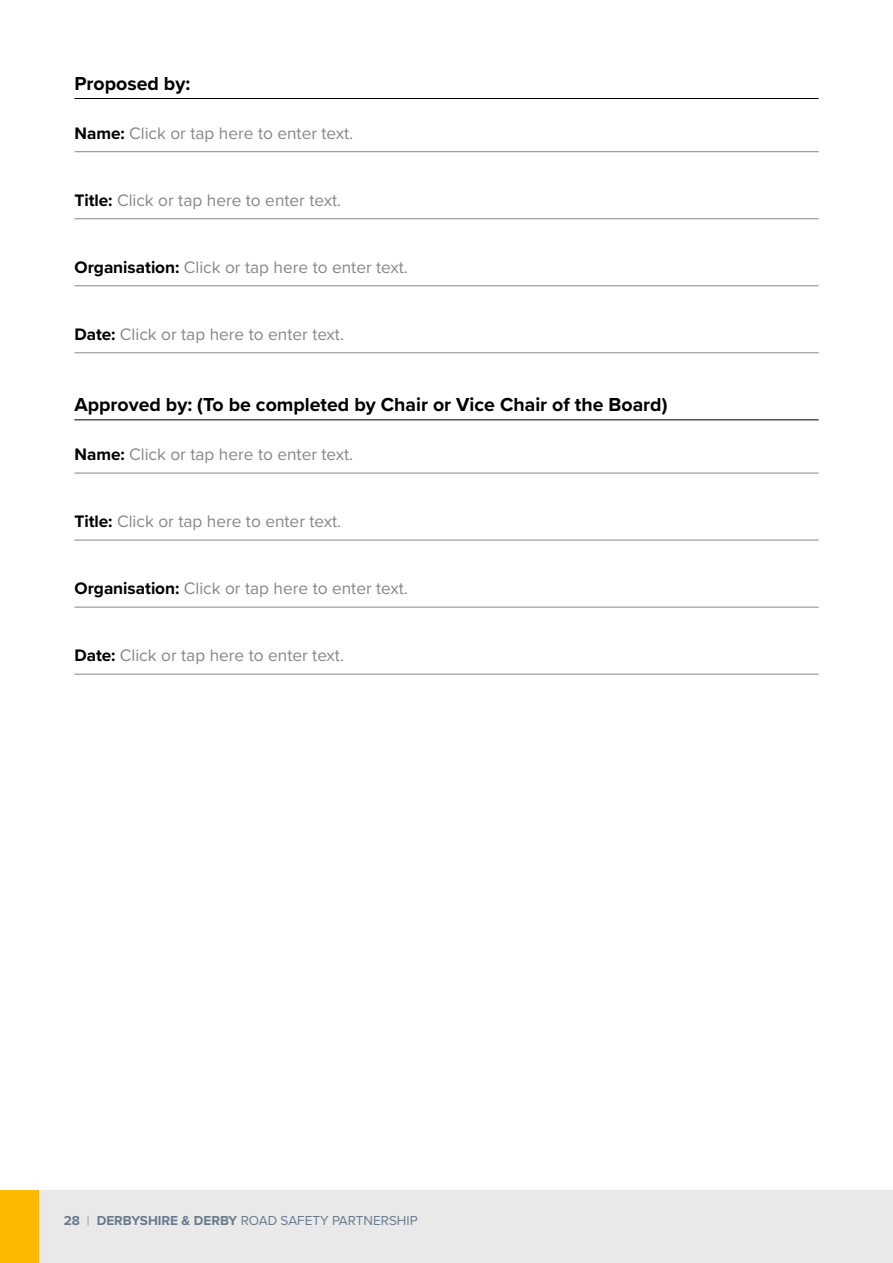
<style>
.page{position:relative;width:893px;height:1263px;background:#fff}
.page>*{position:absolute;margin:0;border:0;box-sizing:border-box;transform-origin:0 0}
.t1{font:700 19.5px "Proxima Nova";color:#000}
.t2{font:17.25px "Proxima Nova";color:#878787}
.t3{font:13.5px "Proxima Nova";color:#697a8e}
.s1{font-weight:700;color:#000}
.s2{font-weight:700}
.s3{font-weight:300}
</style>
<div class="page">
<div style="left:0;top:1191px;width:893px;height:72px;background:#e9e9e9"></div>
<div style="left:0;top:1191px;width:38px;height:72px;background:#fbba00"></div>
<hr style="left:74px;top:98px;width:745px;height:1px;background:#000">
<hr style="left:74px;top:151px;width:745px;height:1px;background:#878787">
<hr style="left:74px;top:218px;width:745px;height:1px;background:#878787">
<hr style="left:74px;top:285px;width:745px;height:1px;background:#878787">
<hr style="left:74px;top:353px;width:745px;height:1px;background:#878787">
<hr style="left:74px;top:420px;width:745px;height:1px;background:#000">
<hr style="left:74px;top:473px;width:745px;height:1px;background:#878787">
<hr style="left:74px;top:540px;width:745px;height:1px;background:#878787">
<hr style="left:74px;top:607px;width:745px;height:1px;background:#878787">
<hr style="left:74px;top:674px;width:745px;height:1px;background:#878787">
<p class="t1" style="left:74px;top:69px;width:117px">Proposed by:</p>
<p class="t2" style="left:74px;top:120px;width:280px"><span class="s1">Name:</span> Click or tap here to enter text.</p>
<p class="t2" style="left:74px;top:187px;width:268px"><span class="s1">Title:</span> Click or tap here to enter text.</p>
<p class="t2" style="left:74px;top:254px;width:335px"><span class="s1">Organisation:</span> Click or tap here to enter text.</p>
<p class="t2" style="left:74px;top:321px;width:271px"><span class="s1">Date:</span> Click or tap here to enter text.</p>
<p class="t1" style="left:74px;top:390px;width:595px">Approved by: (To be completed by Chair or Vice Chair of the Board)</p>
<p class="t2" style="left:74px;top:441px;width:280px"><span class="s1">Name:</span> Click or tap here to enter text.</p>
<p class="t2" style="left:74px;top:508px;width:268px"><span class="s1">Title:</span> Click or tap here to enter text.</p>
<p class="t2" style="left:74px;top:575px;width:335px"><span class="s1">Organisation:</span> Click or tap here to enter text.</p>
<p class="t2" style="left:74px;top:643px;width:271px"><span class="s1">Date:</span> Click or tap here to enter text.</p>
<p class="t3" style="left:64px;top:1210px;width:355px"><span class="s2">28</span> <span class="s3">|</span> <span class="s2">DERBYSHIRE &amp; DERBY</span> ROAD SAFETY PARTNERSHIP</p>
</div>
